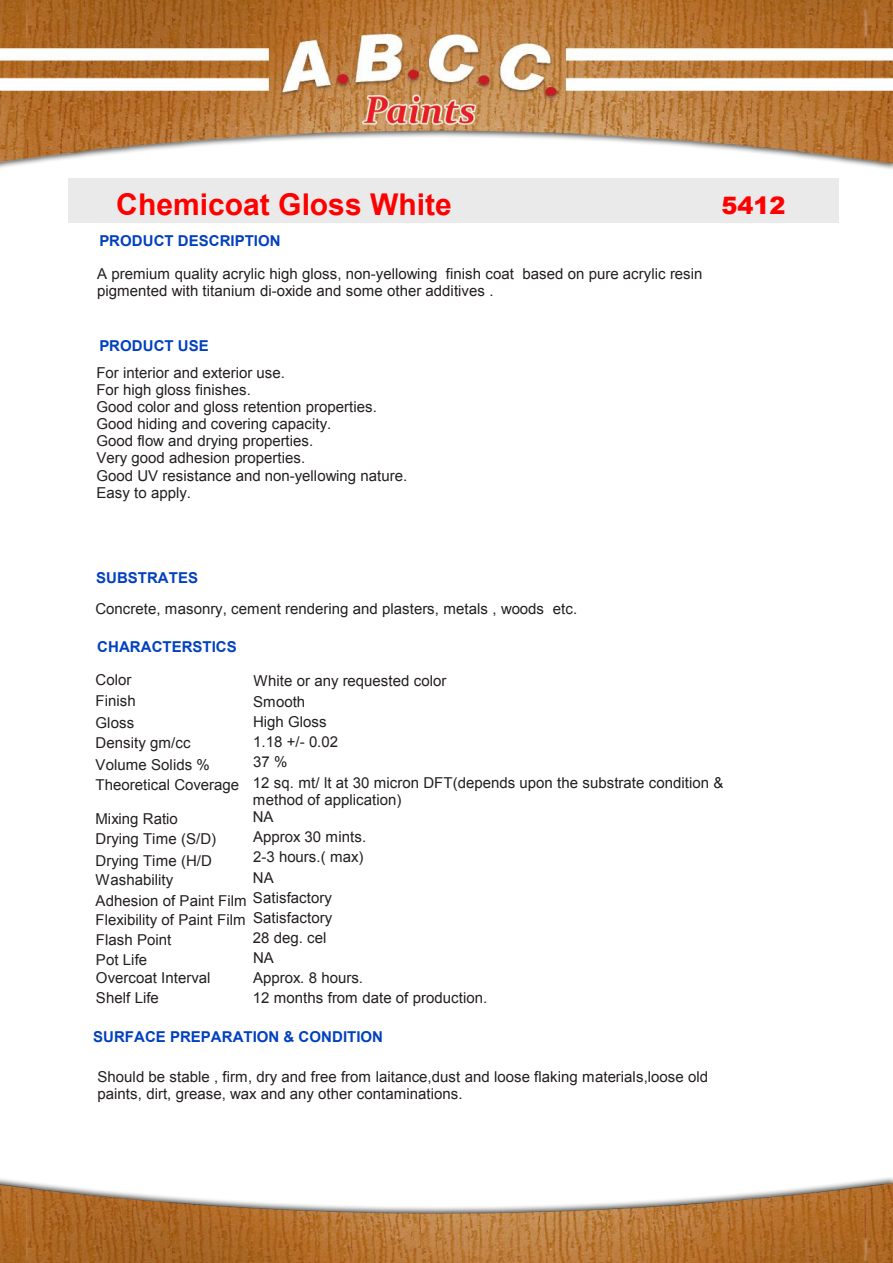
<style>
.page{position:relative;width:893px;height:1263px;background:#fff}
.page>*{position:absolute;margin:0;border:0;box-sizing:border-box;transform-origin:0 0}
.t1{font:700 30px "Arial";color:#f00}
.t2{font:900 24px "Arial";color:#f00}
.t3{font:15px/20.2px "Arial";color:#241f1f}
.t4{font:700 15px "Arial";letter-spacing:.005em;color:#0040bf}
</style>
<div class="page">
<img style="left:0;top:0;width:893px;height:1263px">
<div style="left:68px;top:179px;width:771px;height:44px;background:#ebeaea"></div>
<h1 class="t1" style="left:116px;top:185px;width:337px">Chemicoat Gloss White</h1>
<h2 class="t2" style="left:721px;top:188px;width:66px">5412</h2>
<p class="t4" style="left:99px;top:231px;width:183px">PRODUCT DESCRIPTION</p>
<p class="t3" style="left:97px;top:265px;width:607px;line-height:17.1px">A premium quality acrylic high gloss, non-yellowing finish coat based on pure acrylic resin pigmented with titanium di-oxide and some other additives .</p>
<p class="t4" style="left:99px;top:335px;width:111px">PRODUCT USE</p>
<p class="t3" style="left:96px;top:364px;width:312px;line-height:17.1px">For interior and exterior use.<br>For high gloss finishes.<br>Good color and gloss retention properties.<br>Good hiding and covering capacity.<br>Good flow and drying properties.<br>Very good adhesion properties.<br>Good UV resistance and non-yellowing nature.<br>Easy to apply.</p>
<p class="t4" style="left:96px;top:568px;width:103px">SUBSTRATES</p>
<p class="t3" style="left:95px;top:599px;width:483px">Concrete, masonry, cement rendering and plasters, metals , woods etc.</p>
<p class="t4" style="left:97px;top:637px;width:141px">CHARACTERSTICS</p>
<p class="t3" style="left:96px;top:670px;width:37px">Color</p>
<p class="t3" style="left:253px;top:671px;width:472px">White or any requested color<br>Smooth<br>High Gloss<br>1.18 +/- 0.02<br>37 %<br>12 sq. mt/ lt at 30 micron DFT(depends upon the substrate condition &amp;</p>
<p class="t3" style="left:253px;top:791px;width:150px;line-height:17.1px">method of application)<br>NA</p>
<p class="t3" style="left:253px;top:827px;width:115px">Approx 30 mints.<br>2-3 hours.( max)<br>NA<br>Satisfactory<br>Satisfactory<br>28 deg. cel<br>NA<br>Approx. 8 hours.</p>
<p class="t3" style="left:96px;top:691px;width:42px">Finish</p>
<p class="t3" style="left:96px;top:712px;width:40px">Gloss</p>
<p class="t3" style="left:96px;top:732px;width:97px">Density gm/cc</p>
<p class="t3" style="left:96px;top:755px;width:116px">Volume Solids %</p>
<p class="t3" style="left:96px;top:775px;width:145px">Theoretical Coverage</p>
<p class="t3" style="left:96px;top:809px;width:84px">Mixing Ratio</p>
<p class="t3" style="left:96px;top:829px;width:122px">Drying Time (S/D)</p>
<p class="t3" style="left:96px;top:850px;width:118px">Drying Time (H/D</p>
<p class="t3" style="left:96px;top:869px;width:79px">Washability</p>
<p class="t3" style="left:96px;top:891px;width:153px">Adhesion of Paint Film</p>
<p class="t3" style="left:96px;top:910px;width:151px">Flexibility of Paint Film</p>
<p class="t3" style="left:96px;top:930px;width:77px">Flash Point</p>
<p class="t3" style="left:96px;top:950px;width:53px">Pot Life</p>
<p class="t3" style="left:96px;top:968px;width:116px">Overcoat Interval</p>
<p class="t3" style="left:96px;top:988px;width:65px">Shelf Life</p>
<p class="t3" style="left:253px;top:988px;width:236px">12 months from date of production.</p>
<p class="t4" style="left:93px;top:1027px;width:291px">SURFACE PREPARATION &amp; CONDITION</p>
<p class="t3" style="left:98px;top:1068px;width:612px;line-height:17.1px">Should be stable , firm, dry and free from laitance,dust and loose flaking materials,loose old paints, dirt, grease, wax and any other contaminations.</p>
</div>
